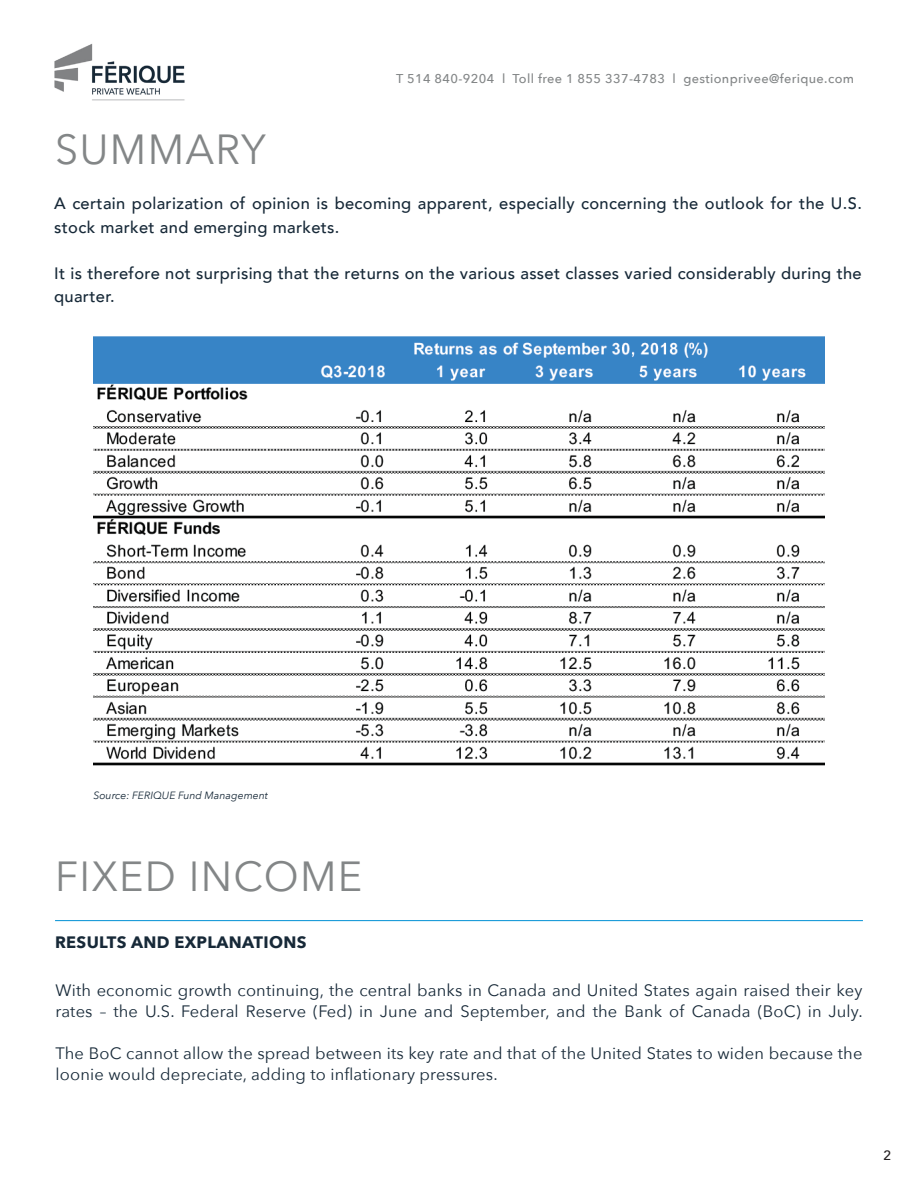
<style>
.page{position:relative;width:918px;height:1188px;background:#fff}
.page>*{position:absolute;margin:0;border:0;box-sizing:border-box;transform-origin:0 0}
.t1{font:42px "Avenir Next";letter-spacing:.03em;color:#838687}
.t2{font:16.5px/21px "Avenir Next";letter-spacing:.01em;color:#172938}
.t3{font:500 16.5px/23.2px "Avenir";letter-spacing:.02em;color:#172938}
.t4{font:700 16.5px "Avenir Next";letter-spacing:.02em;color:#172938}
.t5{font:500 13.5px "Avenir";color:#231f20}
.t6{font:500 12.75px "Avenir Next";letter-spacing:.03em;color:#838687}
.t7{font:italic 10.5px "Avenir Next";color:#172938}
</style>
<div class="page">
<img style="left:93px;top:336px;width:732px;height:429px">
<hr style="left:55px;top:920px;width:808px;height:1px;background:#0090d4">
<img style="left:54px;top:43px;width:131px;height:58px">
<p class="t1" style="left:55px;top:114px;width:212px">SUMMARY</p>
<p class="t6" style="left:396px;top:68px;width:459px">T 514 840-9204 l Toll free 1 855 337-4783 l gestionprivee@ferique.com</p>
<p class="t3" style="left:54px;top:191px;width:809px">A certain polarization of opinion is becoming apparent, especially concerning the outlook for the U.S. stock market and emerging markets.</p>
<p class="t3" style="left:54px;top:261px;width:809px">It is therefore not surprising that the returns on the various asset classes varied considerably during the quarter.</p>
<p class="t7" style="left:93px;top:787px;width:176px">Source: FERIQUE Fund Management</p>
<p class="t1" style="left:55px;top:841px;width:309px">FIXED INCOME</p>
<p class="t4" style="left:55px;top:928px;width:253px">RESULTS AND EXPLANATIONS</p>
<p class="t2" style="left:56px;top:979px;width:809px">With economic growth continuing, the central banks in Canada and United States again raised their key rates – the U.S. Federal Reserve (Fed) in June and September, and the Bank of Canada (BoC) in July.</p>
<p class="t2" style="left:56px;top:1042px;width:808px">The BoC cannot allow the spread between its key rate and that of the United States to widen because the loonie would depreciate, adding to inflationary pressures.</p>
<p class="t5" style="left:883px;top:1144px;width:9px">2</p>
</div>
